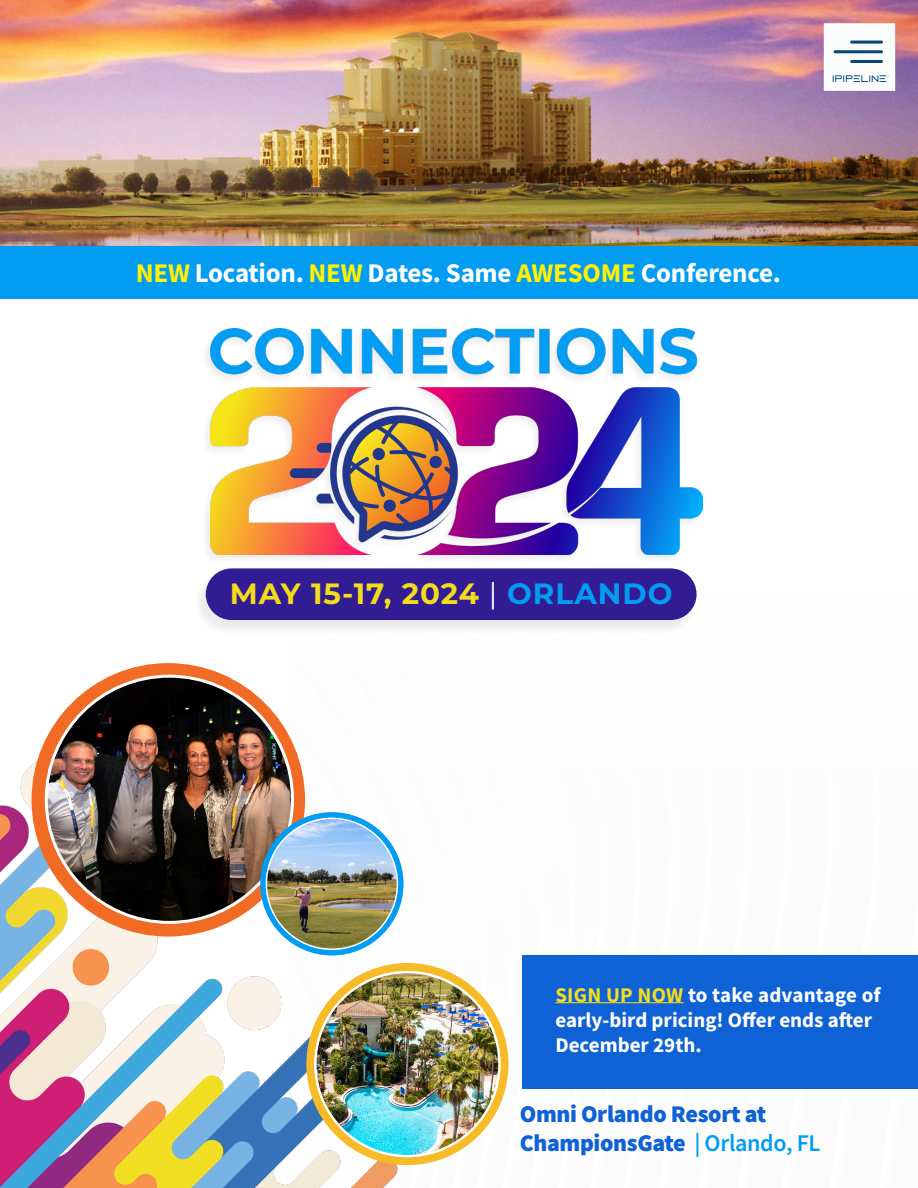
<style>
.page{position:relative;width:918px;height:1188px;background:#fff}
.page>*{position:absolute;margin:0;border:0;box-sizing:border-box;transform-origin:0 0}
.t1{font:700 29.4px "Montserrat";letter-spacing:.035em;color:#f5dc1b}
.t2{font:700 27px "Source Sans Pro";letter-spacing:-.01em;color:#fff}
.t3{font:900 24px/28.8px "Source Sans Pro";letter-spacing:-.015em;color:#0e62d6}
.t4{font:700 21px/25.2px "Source Sans Pro";color:#fff}
.s1{color:#fff101}
.s2{font-weight:400;color:#fff}
.s3{color:#029df3}
.s4{color:#f5dc1b}
.s5{font-weight:600;color:#029df3}
</style>
<div class="page">
<img style="left:0;top:0;width:918px;height:246px">
<img style="left:0;top:761px;width:407px;height:427px">
<div style="left:0;top:246px;width:918px;height:52px;background:#029df3"></div>
<div style="left:200px;top:326px;width:506px;height:239px;background:#231f20;opacity:.09"></div>
<img style="left:210px;top:328px;width:492px;height:226px">
<div style="left:193px;top:571px;width:504px;height:65px;background:#231f20;opacity:.09"></div>
<div style="left:206px;top:568px;width:491px;height:52px;background:#321c94;border-radius:26px"></div>
<svg style="left:32px;top:663px;width:273px;height:274px;fill:#f16b24"></svg>
<img style="left:46px;top:676px;width:247px;height:246px;border-radius:123px">
<svg style="left:260px;top:812px;width:144px;height:144px;fill:#029df3"></svg>
<img style="left:266px;top:818px;width:131px;height:131px;border-radius:65px">
<svg style="left:306px;top:963px;width:202px;height:202px;fill:#f7bb28"></svg>
<div style="left:523px;top:956px;width:395px;height:133px;background:#0e62d6"></div>
<img style="left:315px;top:972px;width:184px;height:184px;border-radius:92px">
<hr style="left:555px;top:1002px;width:129px;height:1px;background:#f5dc1b">
<svg style="left:824px;top:23px;width:71px;height:68px"></svg>
<p class="t2" style="left:136px;top:255px;width:646px"><span class="s1">NEW</span> Location. <span class="s1">NEW</span> Dates. Same <span class="s1">AWESOME</span> Conference.</p>
<p class="t1" style="left:230px;top:573px;width:444px">MAY 15-17, 2024 <span class="s2">|</span> <span class="s3">ORLANDO</span></p>
<p class="t4" style="left:555px;top:982px;width:327px"><span class="s4">SIGN UP NOW</span> to take advantage of early-bird pricing! Offer ends after<br>December 29th.</p>
<p class="t3" style="left:520px;top:1100px;width:302px">Omni Orlando Resort at<br>ChampionsGate <span class="s5">| Orlando, FL</span></p>
</div>
